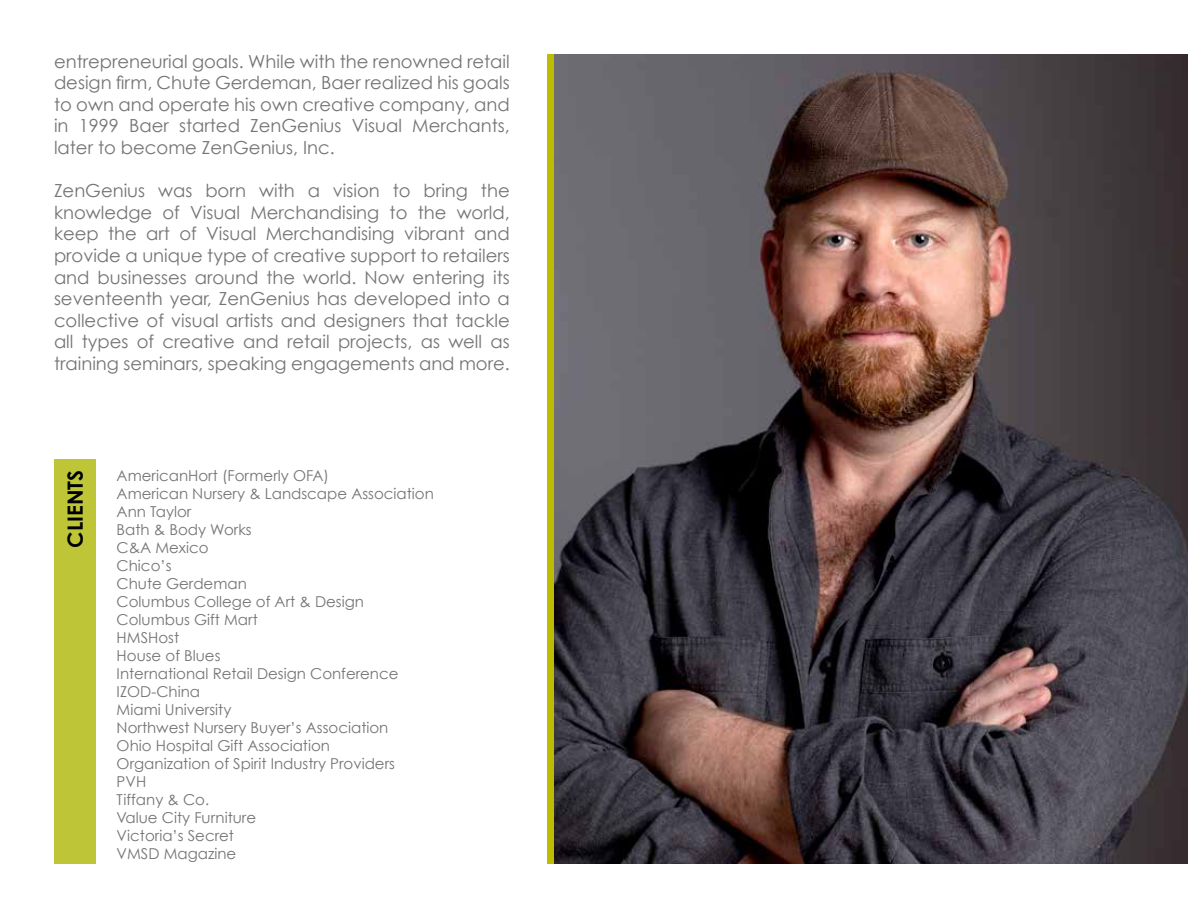
<style>
.page{position:relative;width:1188px;height:918px;background:#fff}
.page>*{position:absolute;margin:0;border:0;box-sizing:border-box;transform-origin:0 0}
.t1{font:700 21px "Century Gothic";color:#000}
.t2{font:18px/21.6px "Century Gothic";color:#747476;text-align:justify}
.t3{font:15px/18px "Century Gothic";color:#747476}
</style>
<div class="page">
<div style="left:54px;top:459px;width:42px;height:405px;background:#bec637"></div>
<img style="left:554px;top:54px;width:634px;height:810px">
<div style="left:547px;top:54px;width:7px;height:810px;background:#bebc00"></div>
<p class="t2" style="left:54px;top:50px;width:457px">entrepreneurial goals. While with the renowned retail design firm, Chute Gerdeman, Baer realized his goals to own and operate his own creative company, and in 1999 Baer started ZenGenius Visual Merchants, later to become ZenGenius, Inc.</p>
<p class="t2" style="left:54px;top:180px;width:457px">ZenGenius was born with a vision to bring the knowledge of Visual Merchandising to the world, keep the art of Visual Merchandising vibrant and provide a unique type of creative support to retailers and businesses around the world. Now entering its seventeenth year, ZenGenius has developed into a collective of visual artists and designers that tackle all types of creative and retail projects, as well as training seminars, speaking engagements and more.</p>
<p class="t1" style="left:62px;top:548px;width:79px;rotate:-90deg">CLIENTS</p>
<p class="t3" style="left:117px;top:467px;width:319px">AmericanHort (Formerly OFA)<br>American Nursery &amp; Landscape Association<br>Ann Taylor<br>Bath &amp; Body Works<br>C&amp;A Mexico<br>Chico’s<br>Chute Gerdeman<br>Columbus College of Art &amp; Design<br>Columbus Gift Mart<br>HMSHost<br>House of Blues<br>International Retail Design Conference<br>IZOD-China<br>Miami University<br>Northwest Nursery Buyer’s Association<br>Ohio Hospital Gift Association<br>Organization of Spirit Industry Providers<br>PVH<br>Tiffany &amp; Co.<br>Value City Furniture<br>Victoria’s Secret<br>VMSD Magazine</p>
</div>
